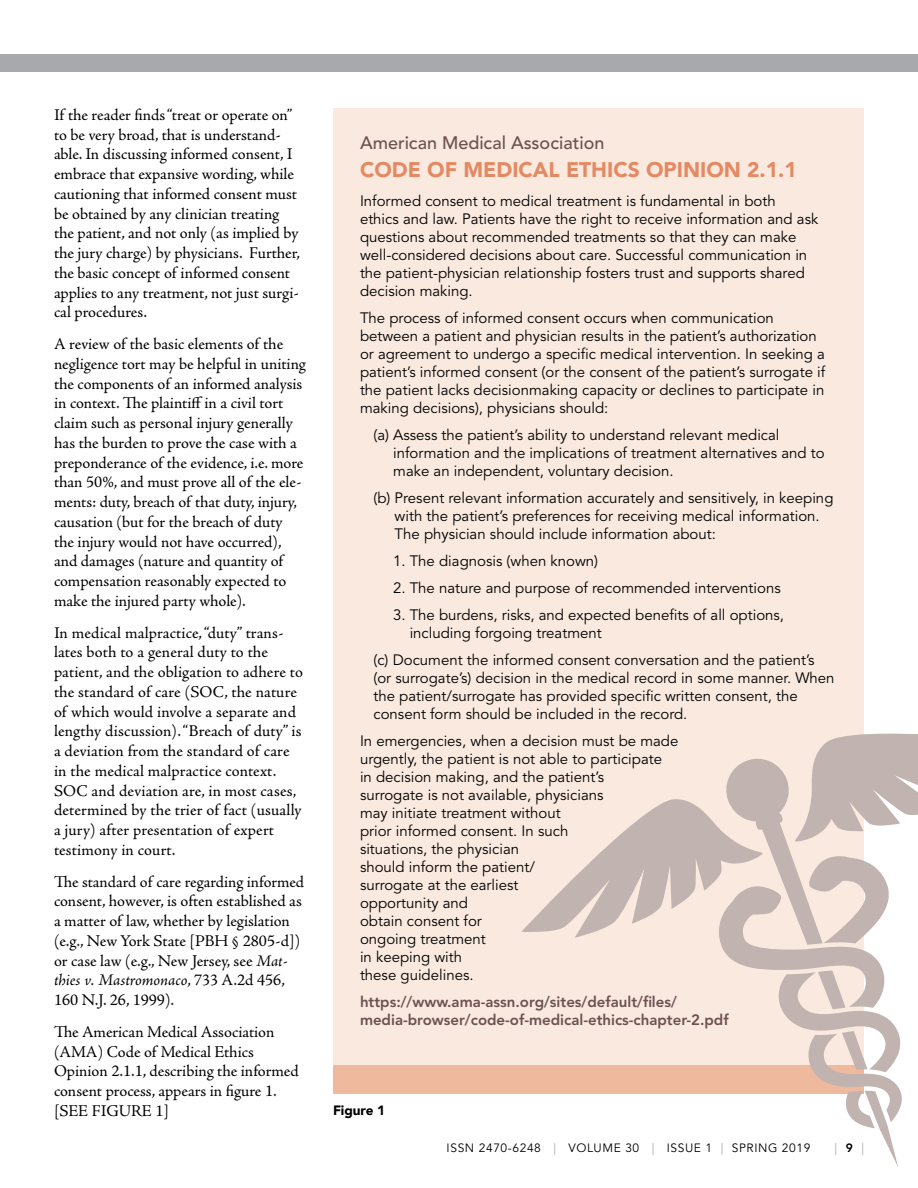
<style>
.page{position:relative;width:918px;height:1188px;background:#fff}
.page>*{position:absolute;margin:0;border:0;box-sizing:border-box;transform-origin:0 0}
.t1{font:900 21px "Avenir LT Std";color:#e48962}
.t2{font:500 18px "Avenir LT Std";color:#6d5052}
.t3{font:16.5px/19.8px "Adobe Jenson Pro";color:#000}
.t4{font:15px/18px "Avenir LT Std";color:#000}
.t5{font:800 15px/18px "Avenir LT Std";color:#6d5052}
.t6{font:900 13.5px "Avenir";letter-spacing:-.005em;color:#000}
.t7{font:12px "Avenir LT Std";letter-spacing:.05em;color:#000}
.t8{font:12px "Avenir LT Std";color:#a7a9ac}
.s1{font-style:italic}
.s2{color:#a7a9ac}
.s3{font-weight:800;color:#000}
</style>
<div class="page">
<div style="left:0;top:54px;width:918px;height:18px;background:#a7a9ac"></div>
<div style="left:333px;top:108px;width:531px;height:986px;background:#f9e9df"></div>
<div style="left:333px;top:1065px;width:531px;height:29px;background:#efb99e"></div>
<svg style="left:521px;top:799px;width:185px;height:139px"></svg>
<svg style="left:706px;top:733px;width:212px;height:434px"></svg>
<p class="t3" style="left:54px;top:105px;width:248px">If the reader finds “treat or operate on” to be very broad, that is understand&shy;able. In discussing informed consent, I embrace that expansive wording, while cautioning that informed consent must be obtained by any clinician treating the patient, and not only (as implied by the jury charge) by physicians. Further, the basic concept of informed consent applies to any treatment, not just surgi&shy;cal procedures.</p>
<p class="t3" style="left:54px;top:334px;width:254px">A review of the basic elements of the negligence tort may be helpful in uniting the components of an informed analysis in context. The plaintiff in a civil tort claim such as personal injury generally has the burden to prove the case with a preponderance of the evidence, i.e. more than 50%, and must prove all of the ele&shy;ments: duty, breach of that duty, injury, causation (but for the breach of duty the injury would not have occurred), and damages (nature and quantity of compensation reasonably expected to make the injured party whole).</p>
<p class="t3" style="left:54px;top:623px;width:250px">In medical malpractice, “duty” trans&shy;lates both to a general duty to the patient, and the obligation to adhere to the standard of care (SOC, the nature of which would involve a separate and lengthy discussion). “Breach of duty” is a deviation from the standard of care in the medical malpractice context.<br>SOC and deviation are, in most cases, determined by the trier of fact (usually a jury) after presentation of expert testimony in court.</p>
<p class="t3" style="left:54px;top:872px;width:252px">The standard of care regarding informed consent, however, is often established as a matter of law, whether by legislation (e.g., New York State [PBH § 2805-d]) or case law (e.g., New Jersey, see <span class="s1">Mat&shy;thies v. Mastromonaco</span>, 733 A.2d 456, 160 N.J. 26, 1999).</p>
<p class="t3" style="left:54px;top:1022px;width:246px">The American Medical Association (AMA) Code of Medical Ethics<br>Opinion 2.1.1, describing the informed consent process, appears in figure 1. [SEE FIGURE 1]</p>
<p class="t2" style="left:360px;top:132px;width:246px">American Medical Association</p>
<h1 class="t1" style="left:360px;top:157px;width:438px">CODE OF MEDICAL ETHICS OPINION 2.1.1</h1>
<p class="t4" style="left:360px;top:192px;width:460px">Informed consent to medical treatment is fundamental in both ethics and law. Patients have the right to receive information and ask questions about recommended treatments so that they can make well-considered decisions about care. Successful communication in the patient-physician relationship fosters trust and supports shared decision making.</p>
<p class="t4" style="left:360px;top:309px;width:467px">The process of informed consent occurs when communication between a patient and physician results in the patient’s authorization or agreement to undergo a specific medical intervention. In seeking a patient’s informed consent (or the consent of the patient’s surrogate if the patient lacks decisionmaking capacity or declines to participate in making decisions), physicians should:</p>
<p class="t4" style="left:393px;top:426px;width:433px;text-indent:-20px">(a) Assess the patient’s ability to understand relevant medical information and the implications of treatment alternatives and to make an independent, voluntary decision.</p>
<p class="t4" style="left:395px;top:489px;width:440px;text-indent:-21px">(b) Present relevant information accurately and sensitively, in keeping with the patient’s preferences for receiving medical information.<br>The physician should include information about:</p>
<p class="t4" style="left:393px;top:552px;width:207px">1. The diagnosis (when known)</p>
<p class="t4" style="left:393px;top:579px;width:389px">2. The nature and purpose of recommended interventions</p>
<p class="t4" style="left:410px;top:606px;width:376px;text-indent:-17px">3. The burdens, risks, and expected benefits of all options, including forgoing treatment</p>
<p class="t4" style="left:374px;top:651px;width:463px">(c) Document the informed consent conversation and the patient’s (or surrogate’s) decision in the medical record in some manner. When the patient/surrogate has provided specific written consent, the consent form should be included in the record.</p>
<p class="t4" style="left:360px;top:732px;width:320px">In emergencies, when a decision must be made urgently, the patient is not able to participate<br>in decision making, and the patient’s<br>surrogate is not available, physicians<br>may initiate treatment without<br>prior informed consent. In such<br>situations, the physician<br>should inform the patient/<br>surrogate at the earliest<br>opportunity and<br>obtain consent for<br>ongoing treatment<br>in keeping with<br>these guidelines.</p>
<p class="t5" style="left:360px;top:992px;width:370px">https://www.ama-assn.org/sites/default/files/ media-browser/code-of-medical-ethics-chapter-2.pdf</p>
<p class="t6" style="left:333px;top:1098px;width:54px">Figure 1</p>
<p class="t7" style="left:447px;top:1141px;width:365px">ISSN 2470-6248 <span class="s2">|</span> VOLUME 30 <span class="s2">|</span> ISSUE 1 <span class="s2">|</span> SPRING 2019</p>
<p class="t8" style="left:835px;top:1141px;width:31px">| <span class="s3">9</span> |</p>
</div>
